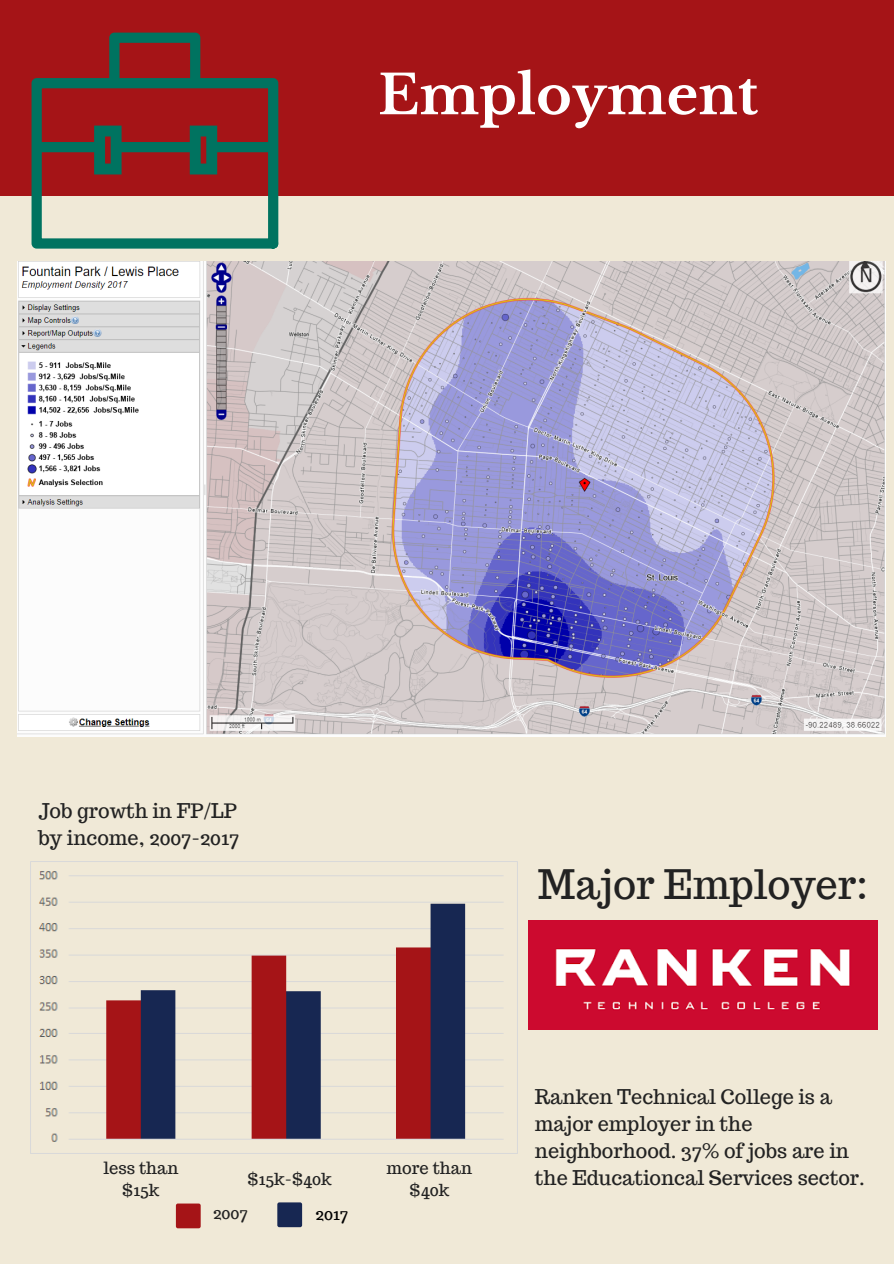
<style>
.page{position:relative;width:894px;height:1264px;background:#fff}
.page>*{position:absolute;margin:0;border:0;box-sizing:border-box;transform-origin:0 0}
.t1{font:700 54px "Libre Baskerville";color:#fff}
.t2{font:39.75px "Trocchi";color:#222}
.t3{font:19.8px/27px "Trocchi";color:#222}
.t4{font:16.5px/22.5px "Trocchi";color:#222;text-align:center}
.t5{font:16.5px "Trocchi";color:#000}
</style>
<div class="page">
<div style="left:0;top:0;width:893px;height:1263px;background:#f0e9d7"></div>
<div style="left:0;top:0;width:893px;height:196px;background:#a51417"></div>
<svg style="left:32px;top:33px;width:246px;height:216px"></svg>
<div style="left:116px;top:142px;width:82px;height:10px;background:#007360;border-radius:2px"></div>
<div style="left:211px;top:142px;width:65px;height:10px;background:#007360;border-radius:2px"></div>
<div style="left:176px;top:1203px;width:25px;height:25px;background:#a51417;border-radius:2px"></div>
<div style="left:277px;top:1202px;width:25px;height:25px;background:#172752;border-radius:2px"></div>
<img style="left:30px;top:861px;width:487px;height:292px">
<img style="left:17px;top:261px;width:867px;height:476px">
<img style="left:528px;top:920px;width:349px;height:109px">
<p class="t1" style="left:378px;top:62px;width:381px">Employment</p>
<p class="t3" style="left:38px;top:797px;width:200px">Job growth in FP/LP</p>
<p class="t3" style="left:38px;top:824px;width:202px">by income, 2007-2017</p>
<p class="t2" style="left:537px;top:859px;width:331px">Major Employer:</p>
<p class="t4" style="left:103px;top:1156px;width:77px">less than $15k</p>
<p class="t4" style="left:247px;top:1167px;width:85px">$15k-$40k</p>
<p class="t4" style="left:386px;top:1156px;width:87px">more than $40k</p>
<p class="t4" style="left:213px;top:1201px;width:36px">2007</p>
<p class="t5" style="left:315px;top:1203px;width:34px">2017</p>
<p class="t3" style="left:534px;top:1082px;width:331px">Ranken Technical College is a major employer in the neighborhood. 37% of jobs are in the Educationcal Services sector.</p>
</div>
